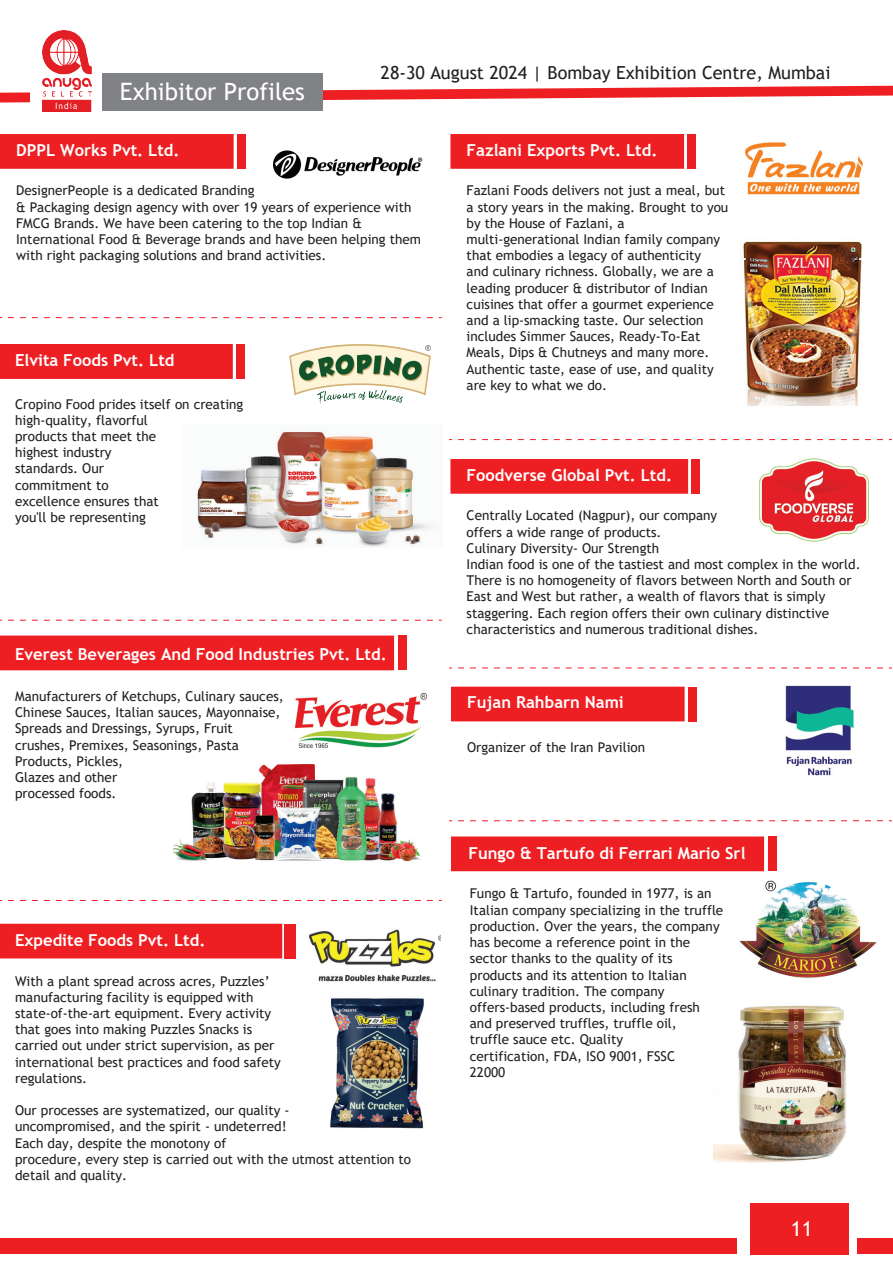
<style>
.page{position:relative;width:893px;height:1263px;background:#fff}
.page>*{position:absolute;margin:0;border:0;box-sizing:border-box;transform-origin:0 0}
.t1{font:24px "Trebuchet MS";color:#fff}
.t2{font:21px "Trebuchet MS";color:#fff}
.t3{font:18px "Trebuchet MS";color:#231f20}
.t4{font:700 16.5px "Trebuchet MS";color:#fff}
.t5{font:13.5px/16.2px "Trebuchet MS";color:#231f20}
</style>
<div class="page">
<div style="left:450px;top:134px;width:234px;height:35px;background:#ee1f23"></div>
<div style="left:688px;top:134px;width:8px;height:35px;background:#ee1f23"></div>
<svg style="left:0;top:86px;width:893px;height:17px"></svg>
<div style="left:101px;top:73px;width:222px;height:38px;background:#808285"></div>
<div style="left:0;top:924px;width:282px;height:34px;background:#ee1f23"></div>
<div style="left:285px;top:924px;width:11px;height:34px;background:#ee1f23"></div>
<div style="left:0;top:636px;width:394px;height:34px;background:#ee1f23"></div>
<div style="left:398px;top:636px;width:9px;height:34px;background:#ee1f23"></div>
<div style="left:0;top:344px;width:233px;height:35px;background:#ee1f23"></div>
<div style="left:236px;top:344px;width:9px;height:35px;background:#ee1f23"></div>
<img style="left:197px;top:431px;width:239px;height:116px">
<img style="left:742px;top:241px;width:120px;height:165px">
<img style="left:744px;top:142px;width:119px;height:53px">
<div style="left:450px;top:459px;width:238px;height:35px;background:#ee1f23"></div>
<div style="left:691px;top:459px;width:8px;height:35px;background:#ee1f23"></div>
<img style="left:759px;top:458px;width:110px;height:84px">
<img style="left:289px;top:344px;width:142px;height:60px">
<img style="left:294px;top:693px;width:133px;height:54px">
<img style="left:174px;top:765px;width:246px;height:97px">
<div style="left:451px;top:687px;width:234px;height:34px;background:#ee1f23"></div>
<div style="left:688px;top:687px;width:9px;height:34px;background:#ee1f23"></div>
<img style="left:785px;top:685px;width:69px;height:91px">
<div style="left:451px;top:836px;width:313px;height:35px;background:#ee1f23"></div>
<div style="left:768px;top:836px;width:9px;height:35px;background:#ee1f23"></div>
<img style="left:739px;top:880px;width:138px;height:98px">
<img style="left:308px;top:929px;width:132px;height:53px">
<svg style="left:8px;top:317px;width:434px;height:1px"></svg>
<svg style="left:458px;top:439px;width:434px;height:1px"></svg>
<svg style="left:458px;top:667px;width:434px;height:1px"></svg>
<svg style="left:458px;top:820px;width:434px;height:1px"></svg>
<svg style="left:8px;top:620px;width:434px;height:1px"></svg>
<svg style="left:8px;top:900px;width:434px;height:1px"></svg>
<div style="left:0;top:1238px;width:893px;height:16px;background:#ee1f23"></div>
<div style="left:737px;top:1198px;width:120px;height:65px;background:#fff"></div>
<div style="left:750px;top:1203px;width:99px;height:51px;background:#ee1f23"></div>
<div style="left:30px;top:73px;width:71px;height:38px;background:#fff"></div>
<img style="left:42px;top:31px;width:50px;height:80px">
<div style="left:0;top:134px;width:234px;height:35px;background:#ee1f23"></div>
<div style="left:237px;top:134px;width:9px;height:35px;background:#ee1f23"></div>
<img style="left:273px;top:150px;width:150px;height:29px">
<img style="left:330px;top:998px;width:94px;height:131px">
<img style="left:713px;top:1005px;width:134px;height:158px">
<h1 class="t1" style="left:120px;top:77px;width:186px">Exhibitor Profiles</h1>
<p class="t4" style="left:16px;top:140px;width:165px">DPPL Works Pvt. Ltd.</p>
<h3 class="t3" style="left:381px;top:62px;width:451px">28-30 August 2024 | Bombay Exhibition Centre, Mumbai</h3>
<p class="t4" style="left:467px;top:140px;width:192px">Fazlani Exports Pvt. Ltd.</p>
<p class="t5" style="left:16px;top:182px;width:406px">DesignerPeople is a dedicated Branding<br>&amp; Packaging design agency with over 19 years of experience with FMCG Brands. We have been catering to the top Indian &amp; International Food &amp; Beverage brands and have been helping them with right packaging solutions and brand activities.</p>
<p class="t4" style="left:15px;top:350px;width:161px">Elvita Foods Pvt. Ltd</p>
<p class="t5" style="left:15px;top:396px;width:230px">Cropino Food prides itself on creating high-quality, flavorful<br>products that meet the<br>highest industry<br>standards. Our<br>commitment to<br>excellence ensures that<br>you'll be representing</p>
<p class="t4" style="left:15px;top:643px;width:373px">Everest Beverages And Food Industries Pvt. Ltd.</p>
<p class="t5" style="left:15px;top:688px;width:270px">Manufacturers of Ketchups, Culinary sauces,<br>Chinese Sauces, Italian sauces, Mayonnaise,<br>Spreads and Dressings, Syrups, Fruit crushes, Premixes, Seasonings, Pasta<br>Products, Pickles,<br>Glazes and other<br>processed foods.</p>
<p class="t4" style="left:15px;top:929px;width:192px">Expedite Foods Pvt. Ltd.</p>
<p class="t5" style="left:15px;top:973px;width:267px">With a plant spread across acres, Puzzles’ manufacturing facility is equipped with state-of-the-art equipment. Every activity that goes into making Puzzles Snacks is carried out under strict supervision, as per international best practices and food safety regulations.</p>
<p class="t5" style="left:15px;top:1102px;width:398px">Our processes are systematized, our quality -<br>uncompromised, and the spirit - undeterred!<br>Each day, despite the monotony of<br>procedure, every step is carried out with the utmost attention to detail and quality.</p>
<p class="t5" style="left:467px;top:182px;width:263px">Fazlani Foods delivers not just a meal, but a story years in the making. Brought to you by the House of Fazlani, a multi-generational Indian family company that embodies a legacy of authenticity<br>and culinary richness. Globally, we are a leading producer &amp; distributor of Indian cuisines that offer a gourmet experience and a lip-smacking taste. Our selection includes Simmer Sauces, Ready-To-Eat Meals, Dips &amp; Chutneys and many more.<br>Authentic taste, ease of use, and quality are key to what we do.</p>
<p class="t4" style="left:467px;top:465px;width:207px">Foodverse Global Pvt. Ltd.</p>
<p class="t5" style="left:467px;top:507px;width:396px">Centrally Located (Nagpur), our company<br>offers a wide range of products.<br>Culinary Diversity- Our Strength<br>Indian food is one of the tastiest and most complex in the world.<br>There is no homogeneity of flavors between North and South or East and West but rather, a wealth of flavors that is simply staggering. Each region offers their own culinary distinctive characteristics and numerous traditional dishes.</p>
<p class="t4" style="left:467px;top:692px;width:158px">Fujan Rahbarn Nami</p>
<p class="t5" style="left:467px;top:739px;width:180px">Organizer of the Iran Pavilion</p>
<p class="t4" style="left:468px;top:843px;width:279px">Fungo &amp; Tartufo di Ferrari Mario Srl</p>
<p class="t5" style="left:470px;top:885px;width:255px">Fungo &amp; Tartufo, founded in 1977, is an Italian company specializing in the truffle production. Over the years, the company has become a reference point in the sector thanks to the quality of its products and its attention to Italian culinary tradition. The company offers-based products, including fresh and preserved truffles, truffle oil,<br>truffle sauce etc. Quality<br>certification, FDA, ISO 9001, FSSC<br>22000</p>
<h2 class="t2" style="left:791px;top:1216px;width:24px">11</h2>
</div>
